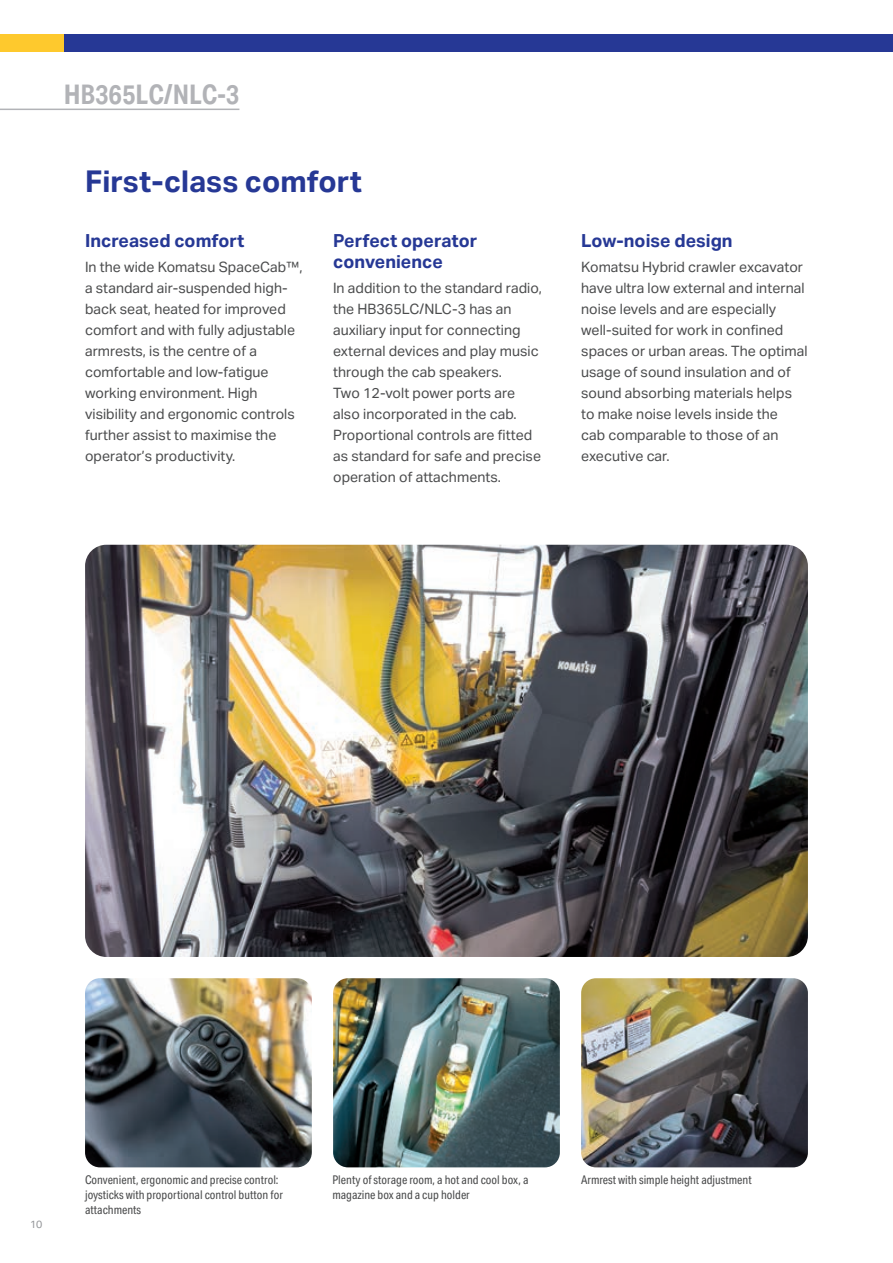
<style>
.page{position:relative;width:893px;height:1263px;background:#fff}
.page>*{position:absolute;margin:0;border:0;box-sizing:border-box;transform-origin:0 0}
.t1{font:700 30px "Aktiv Grotesk";color:#263895}
.t2{font:700 27px "Aktiv Grotesk Cd";color:#b2b3b7}
.t3{font:700 18px/21px "Aktiv Grotesk";color:#263895}
.t4{font:14.25px/21px "Aktiv Grotesk";color:#4b4c4d}
.t5{font:12px/15px "Aktiv Grotesk Cd";color:#4b4c4d}
.t6{font:10.5px "Aktiv Grotesk";color:#939598}
</style>
<div class="page">
<img style="left:85px;top:978px;width:227px;height:189px">
<img style="left:581px;top:978px;width:227px;height:189px">
<img style="left:333px;top:978px;width:227px;height:189px">
<img style="left:85px;top:545px;width:723px;height:412px">
<hr style="left:0;top:109px;width:239px;height:1px;background:#b2b3b7">
<div style="left:0;top:34px;width:143px;height:17px;background:#fec92d"></div>
<div style="left:64px;top:34px;width:829px;height:17px;background:#263895"></div>
<h2 class="t2" style="left:64px;top:79px;width:177px">HB365LC/NLC-3</h2>
<h1 class="t1" style="left:85px;top:164px;width:278px">First-class comfort</h1>
<p class="t3" style="left:85px;top:230px;width:161px">Increased comfort</p>
<p class="t4" style="left:85px;top:257px;width:219px">In the wide Komatsu SpaceCab™, a standard air-suspended high&shy;back seat, heated for improved comfort and with fully adjustable armrests, is the centre of a comfortable and low-fatigue working environment. High visibility and ergonomic controls further assist to maximise the operator’s productivity.</p>
<p class="t3" style="left:333px;top:230px;width:146px">Perfect operator convenience</p>
<p class="t4" style="left:333px;top:278px;width:210px">In addition to the standard radio, the HB365LC/NLC-3 has an auxiliary input for connecting external devices and play music through the cab speakers.<br>Two 12-volt power ports are also incorporated in the cab.<br>Proportional controls are fitted as standard for safe and precise operation of attachments.</p>
<p class="t3" style="left:581px;top:230px;width:153px">Low-noise design</p>
<p class="t4" style="left:581px;top:257px;width:228px">Komatsu Hybrid crawler excavator have ultra low external and internal noise levels and are especially well-suited for work in confined spaces or urban areas. The optimal usage of sound insulation and of sound absorbing materials helps to make noise levels inside the<br>cab comparable to those of an executive car.</p>
<p class="t6" style="left:30px;top:1218px;width:14px">10</p>
<p class="t5" style="left:85px;top:1173px;width:199px">Convenient, ergonomic and precise control: joysticks with proportional control button for attachments</p>
<p class="t5" style="left:332px;top:1173px;width:198px">Plenty of storage room, a hot and cool box, a</p>
<p class="t5" style="left:581px;top:1173px;width:172px">Armrest with simple height adjustment</p>
<p class="t5" style="left:332px;top:1188px;width:139px">magazine box and a cup holder</p>
</div>
